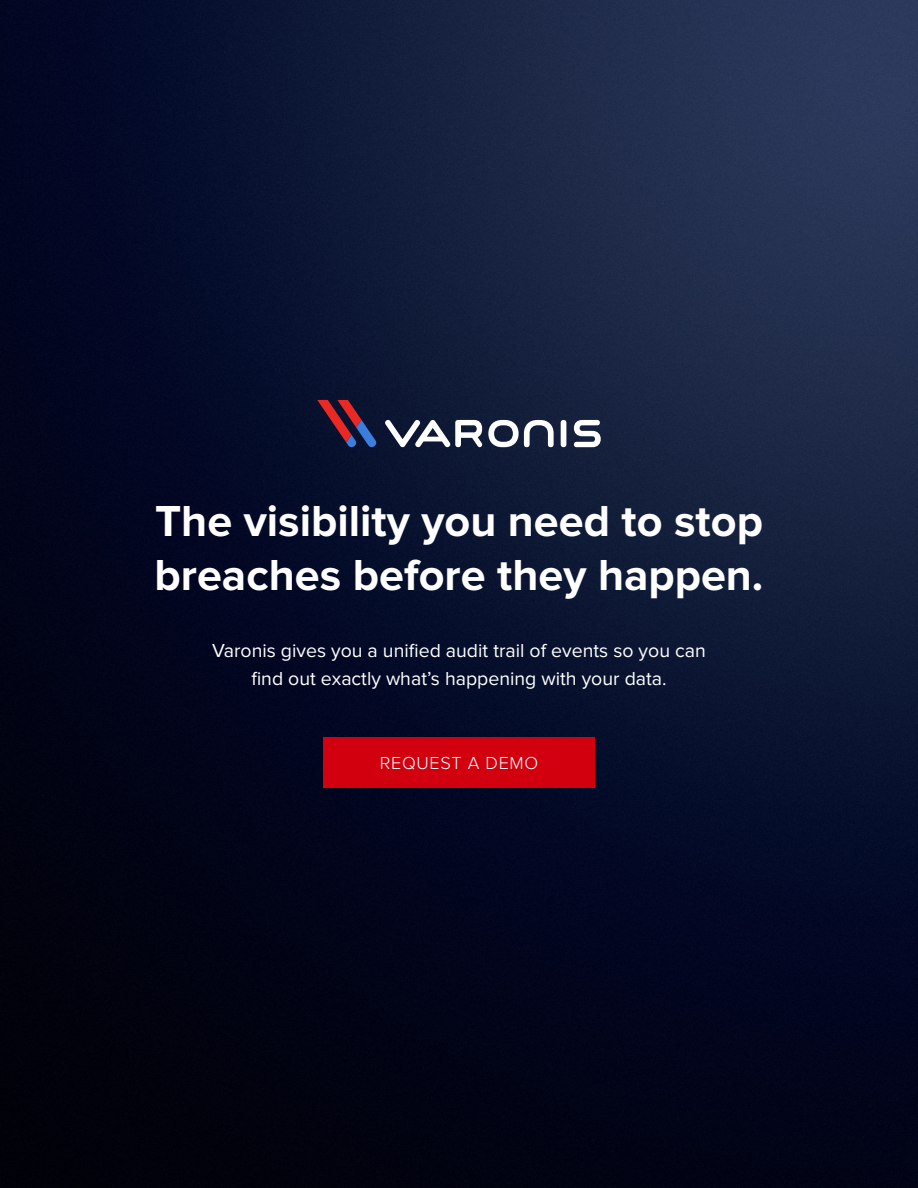
<style>
.page{position:relative;width:918px;height:1188px;background:#fff}
.page>*{position:absolute;margin:0;border:0;box-sizing:border-box;transform-origin:0 0}
.Style_de_paragraphe{font:700 45px/54px "Proxima Nova";color:#fff}
.Style_de_paragraphe-2{font:19.5px/28.5px "Proxima Nova";color:#fff;text-align:center}
.Style_de_paragraphe-3{font:300 18px "Proxima Nova";letter-spacing:.04em;color:#fff}
</style>
<div class="page">
<img style="left:0;top:0;width:918px;height:1188px">
<div style="left:323px;top:737px;width:272px;height:51px;background:#d2000f"></div>
<div style="left:561px;top:420px;width:5px;height:27px;background:#fff;border-radius:3px"></div>
<svg style="left:574px;top:420px;width:27px;height:27px"></svg>
<svg style="left:385px;top:420px;width:97px;height:28px"></svg>
<svg style="left:488px;top:420px;width:66px;height:27px"></svg>
<svg style="left:317px;top:400px;width:60px;height:48px;background:#41213e"></svg>
<p class="Style_de_paragraphe" style="left:155px;top:495px;width:610px">The visibility you need to stop breaches before they happen.</p>
<p class="Style_de_paragraphe-2" style="left:212px;top:636px;width:495px">Varonis gives you a unified audit trail of events so you can find out exactly what’s happening with your data.</p>
<p class="Style_de_paragraphe-3" style="left:380px;top:752px;width:160px">REQUEST A DEMO</p>
</div>
